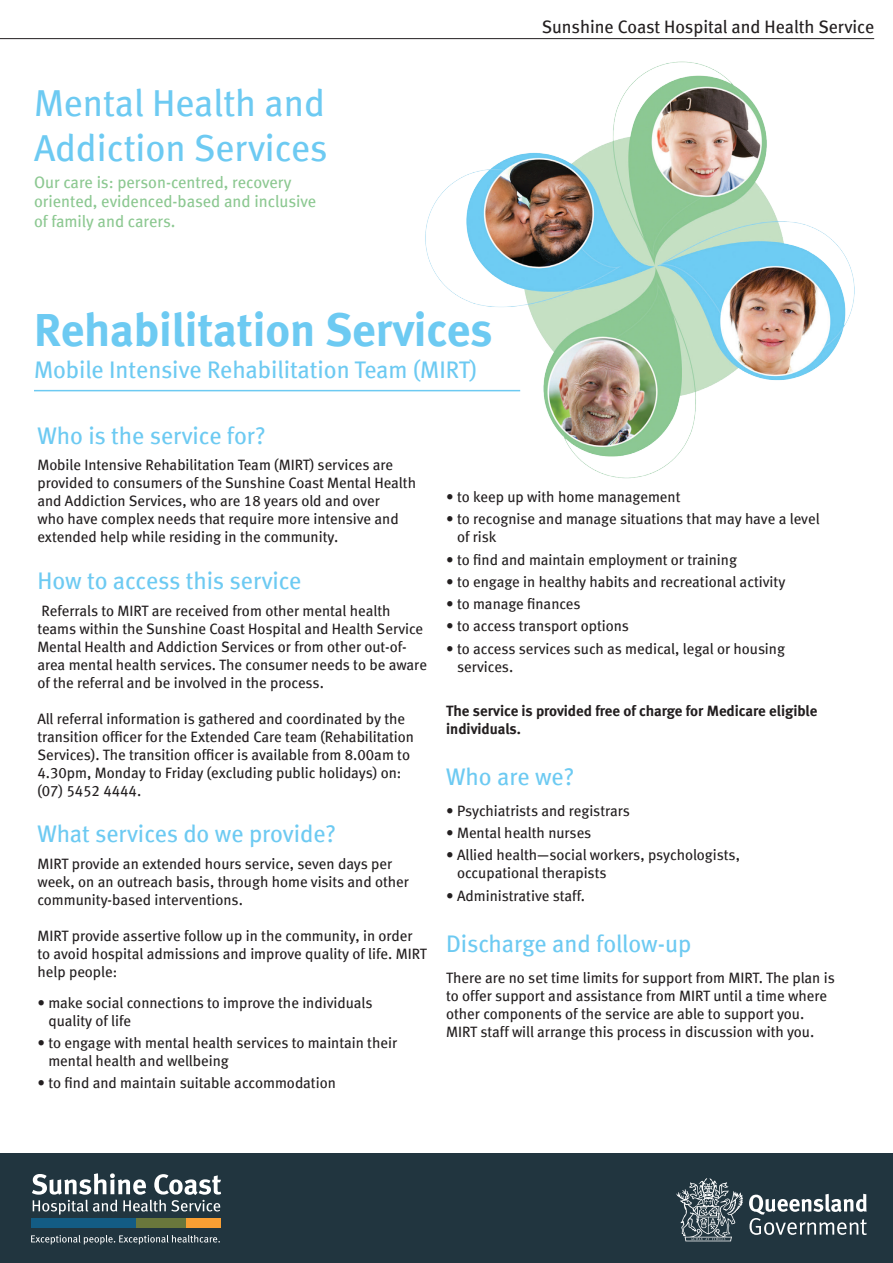
<style>
.page{position:relative;width:893px;height:1263px;background:#fff}
.page>*{position:absolute;margin:0;border:0;box-sizing:border-box;transform-origin:0 0}
.t1{font:46.5px "Meta Bold LF";color:#6dcaf2}
.t2{font:37.5px/45px "Meta Book LF";color:#6dcaf2}
.t3{font:24px "Meta Book LF";color:#6dcaf2}
.t4{font:18px "Meta Book LF";color:#231f20}
.t5{font:16.5px/19.8px "Meta Book LF";color:#8cc891}
.t6{font:15px/18px "Meta Book LF";color:#231f20}
.t7{font:15px/18px "Meta Bold LF";color:#231f20}
</style>
<div class="page">
<div style="left:0;top:1153px;width:893px;height:110px;background:#21353f"></div>
<div style="left:31px;top:1218px;width:105px;height:10px;background:#135c84"></div>
<div style="left:136px;top:1218px;width:50px;height:10px;background:#6a773c"></div>
<div style="left:186px;top:1218px;width:35px;height:10px;background:#f99f33"></div>
<svg style="left:32px;top:1173px;width:189px;height:42px"></svg>
<svg style="left:31px;top:1235px;width:189px;height:9px"></svg>
<svg style="left:749px;top:1194px;width:118px;height:41px"></svg>
<svg style="left:676px;top:1178px;width:67px;height:63px"></svg>
<hr style="left:0;top:38px;width:874px;height:1px;background:#231f20">
<img style="left:422px;top:61px;width:433px;height:418px">
<hr style="left:34px;top:390px;width:486px;height:1px;background:#6dcaf2">
<h2 class="t2" style="left:34px;top:80px;width:295px">Mental Health and<br>Addiction Services</h2>
<p class="t5" style="left:34px;top:172px;width:284px">Our care is: person-centred, recovery oriented, evidenced-based and inclusive of family and carers.</p>
<h1 class="t1" style="left:34px;top:302px;width:460px">Rehabilitation Services</h1>
<h3 class="t3" style="left:34px;top:355px;width:444px">Mobile Intensive Rehabilitation Team (MIRT)</h3>
<p class="t4" style="left:542px;top:16px;width:334px">Sunshine Coast Hospital and Health Service</p>
<h3 class="t3" style="left:37px;top:421px;width:230px">Who is the service for?</h3>
<p class="t6" style="left:37px;top:456px;width:380px">Mobile Intensive Rehabilitation Team (MIRT) services are provided to consumers of the Sunshine Coast Mental Health and Addiction Services, who are 18 years old and over<br>who have complex needs that require more intensive and extended help while residing in the community.</p>
<h3 class="t3" style="left:37px;top:567px;width:265px">How to access this service</h3>
<p class="t6" style="left:37px;top:601px;width:391px">Referrals to MIRT are received from other mental health teams within the Sunshine Coast Hospital and Health Service Mental Health and Addiction Services or from other out-of&shy;area mental health services. The consumer needs to be aware of the referral and be involved in the process.</p>
<p class="t6" style="left:37px;top:709px;width:378px">All referral information is gathered and coordinated by the transition officer for the Extended Care team (Rehabilitation Services). The transition officer is available from 8.00am to 4.30pm, Monday to Friday (excluding public holidays) on: (07) 5452 4444.</p>
<h3 class="t3" style="left:37px;top:820px;width:300px">What services do we provide?</h3>
<p class="t6" style="left:37px;top:854px;width:373px">MIRT provide an extended hours service, seven days per week, on an outreach basis, through home visits and other community-based interventions.</p>
<p class="t6" style="left:37px;top:926px;width:391px">MIRT provide assertive follow up in the community, in order to avoid hospital admissions and improve quality of life. MIRT help people:</p>
<p class="t6" style="left:48px;top:993px;width:326px;text-indent:-11px">• make social connections to improve the individuals quality of life</p>
<p class="t6" style="left:48px;top:1033px;width:350px;text-indent:-11px">• to engage with mental health services to maintain their mental health and wellbeing</p>
<p class="t6" style="left:37px;top:1074px;width:300px">• to find and maintain suitable accommodation</p>
<p class="t6" style="left:446px;top:488px;width:236px">• to keep up with home management</p>
<p class="t6" style="left:457px;top:510px;width:364px;text-indent:-11px">• to recognise and manage situations that may have a level of risk</p>
<p class="t6" style="left:446px;top:550px;width:292px">• to find and maintain employment or training</p>
<p class="t6" style="left:446px;top:572px;width:341px">• to engage in healthy habits and recreational activity</p>
<p class="t6" style="left:446px;top:595px;width:136px">• to manage finances</p>
<p class="t6" style="left:446px;top:617px;width:184px">• to access transport options</p>
<p class="t6" style="left:457px;top:639px;width:329px;text-indent:-11px">• to access services such as medical, legal or housing services.</p>
<p class="t7" style="left:446px;top:702px;width:373px">The service is provided free of charge for Medicare eligible individuals.</p>
<h3 class="t3" style="left:446px;top:763px;width:130px">Who are we?</h3>
<p class="t6" style="left:446px;top:801px;width:185px">• Psychiatrists and registrars</p>
<p class="t6" style="left:446px;top:824px;width:147px">• Mental health nurses</p>
<p class="t6" style="left:457px;top:846px;width:284px;text-indent:-11px">• Allied health—social workers, psychologists, occupational therapists</p>
<p class="t6" style="left:446px;top:886px;width:141px">• Administrative staff.</p>
<h3 class="t3" style="left:446px;top:929px;width:247px">Discharge and follow-up</h3>
<p class="t6" style="left:446px;top:968px;width:390px">There are no set time limits for support from MIRT. The plan is to offer support and assistance from MIRT until a time where other components of the service are able to support you.<br>MIRT staff will arrange this process in discussion with you.</p>
</div>
